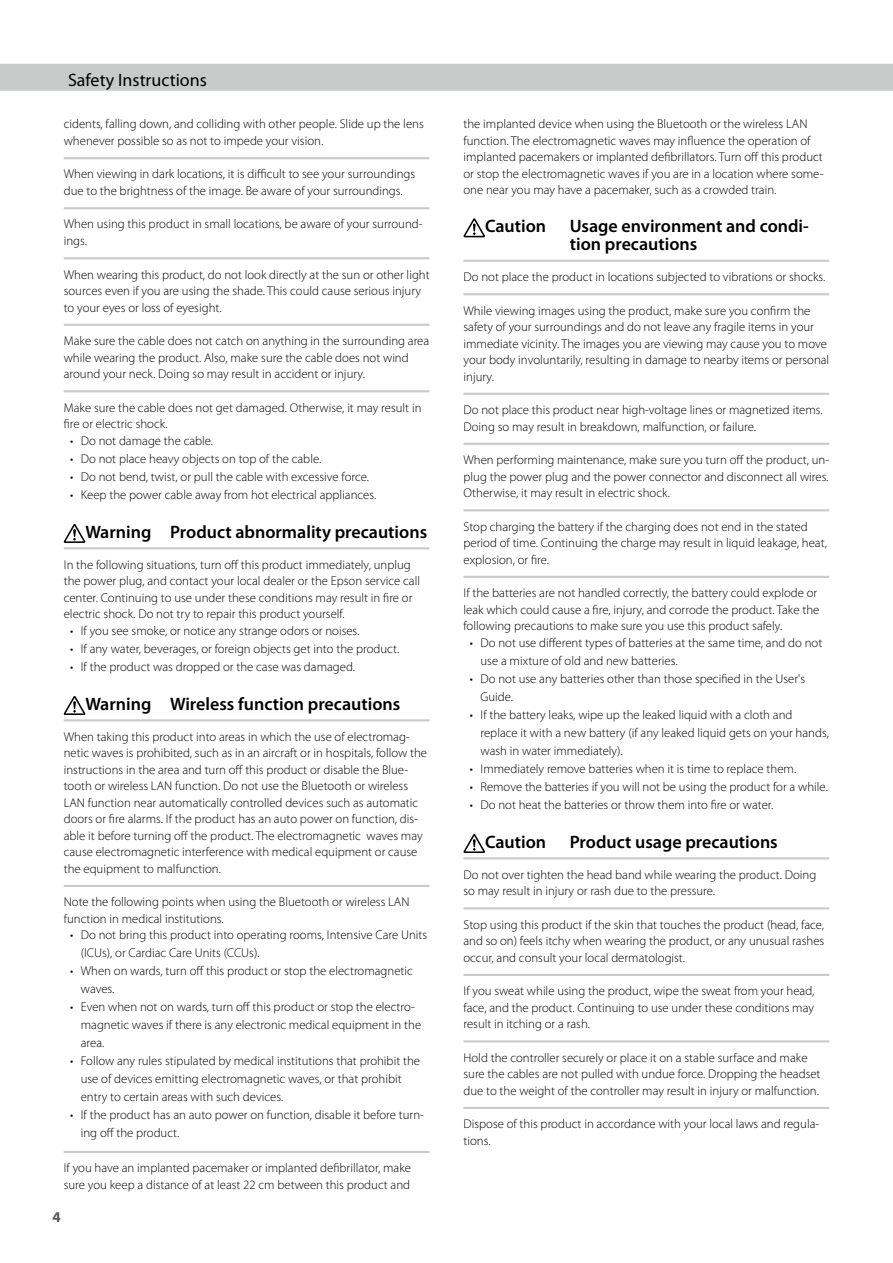
<style>
.page{position:relative;width:893px;height:1263px;background:#fff}
.page>*{position:absolute;margin:0;border:0;box-sizing:border-box;transform-origin:0 0}
.t1{font:600 18px/18px "Myriad Pro";color:#000}
.t2{font:18px "Myriad Pro";color:#000}
.t3{font:700 15px "Myriad Pro";color:#595757}
.t4{font:300 12.75px/16.5px "Myriad Pro";color:#000}
</style>
<div class="page">
<div style="left:0;top:64px;width:893px;height:27px;background:#c9caca"></div>
<hr style="left:64px;top:157px;width:365px;height:2px;background:#c9caca">
<hr style="left:64px;top:207px;width:365px;height:2px;background:#c9caca">
<hr style="left:64px;top:257px;width:365px;height:2px;background:#c9caca">
<hr style="left:64px;top:324px;width:365px;height:2px;background:#c9caca">
<hr style="left:64px;top:390px;width:365px;height:2px;background:#c9caca">
<hr style="left:64px;top:547px;width:365px;height:2px;background:#c9caca">
<hr style="left:64px;top:719px;width:365px;height:2px;background:#c9caca">
<hr style="left:64px;top:885px;width:365px;height:2px;background:#c9caca">
<hr style="left:64px;top:1151px;width:365px;height:2px;background:#c9caca">
<svg style="left:64px;top:524px;width:21px;height:19px"></svg>
<svg style="left:64px;top:696px;width:21px;height:19px"></svg>
<hr style="left:463px;top:260px;width:366px;height:2px;background:#c9caca">
<hr style="left:463px;top:293px;width:366px;height:2px;background:#c9caca">
<hr style="left:463px;top:393px;width:366px;height:2px;background:#c9caca">
<hr style="left:463px;top:443px;width:366px;height:2px;background:#c9caca">
<hr style="left:463px;top:509px;width:366px;height:2px;background:#c9caca">
<hr style="left:463px;top:576px;width:366px;height:2px;background:#c9caca">
<hr style="left:463px;top:857px;width:366px;height:2px;background:#c9caca">
<hr style="left:463px;top:907px;width:366px;height:2px;background:#c9caca">
<hr style="left:463px;top:974px;width:366px;height:2px;background:#c9caca">
<hr style="left:463px;top:1040px;width:366px;height:2px;background:#c9caca">
<hr style="left:463px;top:1107px;width:366px;height:2px;background:#c9caca">
<svg style="left:463px;top:218px;width:22px;height:19px"></svg>
<svg style="left:463px;top:834px;width:22px;height:19px"></svg>
<p class="t2" style="left:68px;top:69px;width:140px">Safety Instructions</p>
<p class="t4" style="left:64px;top:116px;width:361px">cidents, falling down, and colliding with other people. Slide up the lens whenever possible so as not to impede your vision.</p>
<p class="t4" style="left:64px;top:166px;width:353px">When viewing in dark locations, it is difficult to see your surroundings due to the brightness of the image. Be aware of your surroundings.</p>
<p class="t4" style="left:64px;top:216px;width:360px">When using this product in small locations, be aware of your surround&shy;ings.</p>
<p class="t4" style="left:64px;top:266px;width:367px">When wearing this product, do not look directly at the sun or other light sources even if you are using the shade. This could cause serious injury to your eyes or loss of eyesight.</p>
<p class="t4" style="left:64px;top:332px;width:367px">Make sure the cable does not catch on anything in the surrounding area while wearing the product. Also, make sure the cable does not wind around your neck. Doing so may result in accident or injury.</p>
<p class="t4" style="left:64px;top:399px;width:359px">Make sure the cable does not get damaged. Otherwise, it may result in fire or electric shock.</p>
<p class="t4" style="left:70px;top:432px;width:144px">• Do not damage the cable.</p>
<p class="t4" style="left:70px;top:450px;width:253px">• Do not place heavy objects on top of the cable.</p>
<p class="t4" style="left:70px;top:468px;width:300px">• Do not bend, twist, or pull the cable with excessive force.</p>
<p class="t4" style="left:70px;top:486px;width:308px">• Keep the power cable away from hot electrical appliances.</p>
<p class="t1" style="left:85px;top:522px;width:343px">Warning Product abnormality precautions</p>
<p class="t4" style="left:64px;top:556px;width:358px">In the following situations, turn off this product immediately, unplug the power plug, and contact your local dealer or the Epson service call center. Continuing to use under these conditions may result in fire or electric shock. Do not try to repair this product yourself.</p>
<p class="t4" style="left:70px;top:622px;width:291px">• If you see smoke, or notice any strange odors or noises.</p>
<p class="t4" style="left:70px;top:640px;width:331px">• If any water, beverages, or foreign objects get into the product.</p>
<p class="t4" style="left:70px;top:658px;width:286px">• If the product was dropped or the case was damaged.</p>
<p class="t1" style="left:85px;top:694px;width:316px">Warning Wireless function precautions</p>
<p class="t4" style="left:64px;top:728px;width:365px">When taking this product into areas in which the use of electromag&shy;netic waves is prohibited, such as in an aircraft or in hospitals, follow the instructions in the area and turn off this product or disable the Blue&shy;tooth or wireless LAN function. Do not use the Bluetooth or wireless LAN function near automatically controlled devices such as automatic doors or fire alarms. If the product has an auto power on function, dis&shy;able it before turning off the product. The electromagnetic waves may cause electromagnetic interference with medical equipment or cause the equipment to malfunction.</p>
<p class="t4" style="left:64px;top:893px;width:347px">Note the following points when using the Bluetooth or wireless LAN function in medical institutions.</p>
<p class="t4" style="left:81px;top:926px;width:348px;line-height:18px;text-indent:-11px">• Do not bring this product into operating rooms, Intensive Care Units (ICUs), or Cardiac Care Units (CCUs).</p>
<p class="t4" style="left:81px;top:962px;width:333px;line-height:18px;text-indent:-11px">• When on wards, turn off this product or stop the electromagnetic waves.</p>
<p class="t4" style="left:81px;top:998px;width:342px;line-height:18px;text-indent:-11px">• Even when not on wards, turn off this product or stop the electro&shy;magnetic waves if there is any electronic medical equipment in the area.</p>
<p class="t4" style="left:81px;top:1052px;width:341px;line-height:18px;text-indent:-11px">• Follow any rules stipulated by medical institutions that prohibit the use of devices emitting electromagnetic waves, or that prohibit entry to certain areas with such devices.</p>
<p class="t4" style="left:81px;top:1106px;width:345px;line-height:18px;text-indent:-11px">• If the product has an auto power on function, disable it before turn&shy;ing off the product.</p>
<p class="t4" style="left:64px;top:1159px;width:349px">If you have an implanted pacemaker or implanted defibrillator, make sure you keep a distance of at least 22 cm between this product and</p>
<p class="t3" style="left:53px;top:1207px;width:10px">4</p>
<p class="t4" style="left:463px;top:116px;width:362px">the implanted device when using the Bluetooth or the wireless LAN function. The electromagnetic waves may influence the operation of implanted pacemakers or implanted defibrillators. Turn off this product or stop the electromagnetic waves if you are in a location where some&shy;one near you may have a pacemaker, such as a crowded train.</p>
<p class="t1" style="left:485px;top:217px;width:63px">Caution</p>
<p class="t1" style="left:570px;top:217px;width:241px">Usage environment and condi&shy;tion precautions</p>
<p class="t4" style="left:463px;top:268px;width:363px">Do not place the product in locations subjected to vibrations or shocks.</p>
<p class="t4" style="left:463px;top:302px;width:367px">While viewing images using the product, make sure you confirm the safety of your surroundings and do not leave any fragile items in your immediate vicinity. The images you are viewing may cause you to move your body involuntarily, resulting in damage to nearby items or personal injury.</p>
<p class="t4" style="left:463px;top:401px;width:361px">Do not place this product near high-voltage lines or magnetized items.<br>Doing so may result in breakdown, malfunction, or failure.</p>
<p class="t4" style="left:463px;top:451px;width:367px;text-align:justify">When performing maintenance, make sure you turn off the product, un&shy;plug the power plug and the power connector and disconnect all wires.<br>Otherwise, it may result in electric shock.</p>
<p class="t4" style="left:463px;top:518px;width:365px">Stop charging the battery if the charging does not end in the stated period of time. Continuing the charge may result in liquid leakage, heat, explosion, or fire.</p>
<p class="t4" style="left:463px;top:584px;width:357px">If the batteries are not handled correctly, the battery could explode or leak which could cause a fire, injury, and corrode the product. Take the following precautions to make sure you use this product safely.</p>
<p class="t4" style="left:480px;top:633px;width:343px;line-height:18px;text-indent:-11px">• Do not use different types of batteries at the same time, and do not use a mixture of old and new batteries.</p>
<p class="t4" style="left:480px;top:669px;width:326px;line-height:18px;text-indent:-11px">• Do not use any batteries other than those specified in the User's<br>Guide.</p>
<p class="t4" style="left:480px;top:705px;width:350px;line-height:18px;text-indent:-11px">• If the battery leaks, wipe up the leaked liquid with a cloth and replace it with a new battery (if any leaked liquid gets on your hands, wash in water immediately).</p>
<p class="t4" style="left:470px;top:760px;width:328px">• Immediately remove batteries when it is time to replace them.</p>
<p class="t4" style="left:470px;top:778px;width:359px">• Remove the batteries if you will not be using the product for a while.</p>
<p class="t4" style="left:470px;top:796px;width:305px">• Do not heat the batteries or throw them into fire or water.</p>
<p class="t1" style="left:485px;top:832px;width:63px">Caution</p>
<p class="t1" style="left:570px;top:832px;width:209px">Product usage precautions</p>
<p class="t4" style="left:463px;top:866px;width:354px">Do not over tighten the head band while wearing the product. Doing so may result in injury or rash due to the pressure.</p>
<p class="t4" style="left:463px;top:916px;width:362px;text-align:justify">Stop using this product if the skin that touches the product (head, face, and so on) feels itchy when wearing the product, or any unusual rashes occur, and consult your local dermatologist.</p>
<p class="t4" style="left:463px;top:982px;width:352px;text-align:justify">If you sweat while using the product, wipe the sweat from your head, face, and the product. Continuing to use under these conditions may result in itching or a rash.</p>
<p class="t4" style="left:463px;top:1049px;width:359px">Hold the controller securely or place it on a stable surface and make sure the cables are not pulled with undue force. Dropping the headset due to the weight of the controller may result in injury or malfunction.</p>
<p class="t4" style="left:463px;top:1115px;width:357px">Dispose of this product in accordance with your local laws and regula&shy;tions.</p>
</div>
